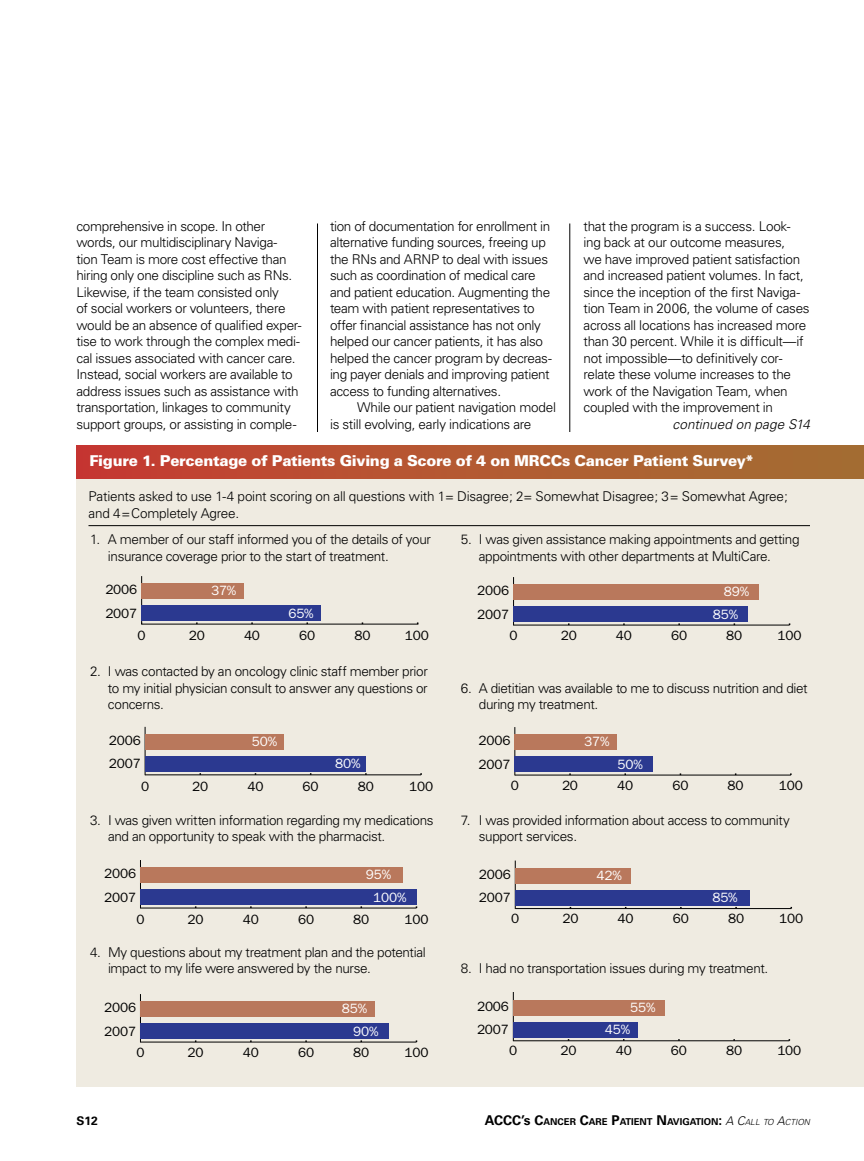
<style>
.page{position:relative;width:864px;height:1161px;background:#fff}
.page>*{position:absolute;margin:0;border:0;box-sizing:border-box;transform-origin:0 0}
.t1{font:900 15px "Univers";letter-spacing:-.02em;color:#fff}
.t2{font:300 13.5px/16.5px "Univers";letter-spacing:-.025em;color:#000}
.t3{font:13.5px/23.1px "Franklin Gothic";letter-spacing:-.01em;color:#000}
.t4{font:13.5px/22.4px "Franklin Gothic";letter-spacing:-.01em;color:#fff}
.t5{font:italic 300 13.5px "Univers";letter-spacing:.005em;color:#000}
.t6{font:700 12px "Univers";color:#000}
.t7{font:700 9.45px "Univers";color:#000}
.s1{font-size:13.5px}
.s2{font-weight:300;font-style:italic;font-size:12px}
.s3{font-weight:300;font-style:italic;font-size:8.4px}
</style>
<div class="page">
<hr style="left:317px;top:224px;width:1px;height:208px;background:#000">
<hr style="left:570px;top:224px;width:1px;height:208px;background:#000">
<div style="left:76px;top:452px;width:788px;height:635px;background:#efebe1"></div>
<svg style="left:141px;top:576px;width:278px;height:49px"></svg>
<div style="left:142px;top:583px;width:102px;height:16px;background:#b9785c"></div>
<div style="left:142px;top:605px;width:179px;height:16px;background:#2b3990"></div>
<div style="left:76px;top:446px;width:788px;height:33px;background:linear-gradient(to right,#c63c31,#a27132)"></div>
<svg style="left:144px;top:726px;width:278px;height:50px"></svg>
<div style="left:145px;top:734px;width:138px;height:16px;background:#b9785c"></div>
<div style="left:145px;top:756px;width:221px;height:16px;background:#2b3990"></div>
<svg style="left:140px;top:860px;width:278px;height:49px"></svg>
<div style="left:140px;top:867px;width:263px;height:16px;background:#b9785c"></div>
<div style="left:140px;top:889px;width:277px;height:16px;background:#2b3990"></div>
<svg style="left:140px;top:994px;width:278px;height:49px"></svg>
<div style="left:140px;top:1001px;width:235px;height:16px;background:#b9785c"></div>
<div style="left:140px;top:1023px;width:249px;height:16px;background:#2b3990"></div>
<svg style="left:513px;top:577px;width:278px;height:49px"></svg>
<div style="left:514px;top:584px;width:245px;height:16px;background:#b9785c"></div>
<div style="left:514px;top:606px;width:234px;height:16px;background:#2b3990"></div>
<svg style="left:514px;top:727px;width:278px;height:49px"></svg>
<div style="left:515px;top:734px;width:102px;height:16px;background:#b9785c"></div>
<div style="left:515px;top:756px;width:138px;height:16px;background:#2b3990"></div>
<svg style="left:514px;top:860px;width:279px;height:50px"></svg>
<div style="left:515px;top:868px;width:116px;height:15px;background:#b9785c"></div>
<div style="left:515px;top:890px;width:235px;height:15px;background:#2b3990"></div>
<svg style="left:512px;top:992px;width:279px;height:50px"></svg>
<div style="left:513px;top:1000px;width:152px;height:16px;background:#b9785c"></div>
<div style="left:513px;top:1022px;width:125px;height:16px;background:#2b3990"></div>
<hr style="left:88px;top:525px;width:722px;height:1px;background:#000">
<p class="t2" style="left:76px;top:218px;width:227px">comprehensive in scope. In other words, our multidisciplinary Naviga&shy;tion Team is more cost effective than hiring only one discipline such as RNs.<br>Likewise, if the team consisted only<br>of social workers or volunteers, there would be an absence of qualified exper&shy;tise to work through the complex medi&shy;cal issues associated with cancer care.<br>Instead, social workers are available to address issues such as assistance with transportation, linkages to community support groups, or assisting in comple-</p>
<p class="t2" style="left:330px;top:218px;width:223px">tion of documentation for enrollment in alternative funding sources, freeing up the RNs and ARNP to deal with issues such as coordination of medical care and patient education. Augmenting the team with patient representatives to offer financial assistance has not only helped our cancer patients, it has also helped the cancer program by decreas&shy;ing payer denials and improving patient access to funding alternatives.</p>
<p class="t2" style="left:330px;top:399px;width:228px;text-indent:27px">While our patient navigation model is still evolving, early indications are</p>
<p class="t2" style="left:584px;top:218px;width:228px">that the program is a success. Look&shy;ing back at our outcome measures,<br>we have improved patient satisfaction and increased patient volumes. In fact, since the inception of the first Naviga&shy;tion Team in 2006, the volume of cases across all locations has increased more than 30 percent. While it is difficult—if not impossible—to definitively cor&shy;relate these volume increases to the work of the Navigation Team, when coupled with the improvement in</p>
<p class="t5" style="left:673px;top:416px;width:139px">continued on page S14</p>
<p class="t1" style="left:90px;top:452px;width:666px">Figure 1. Percentage of Patients Giving a Score of 4 on MRCCs Cancer Patient Survey*</p>
<p class="t2" style="left:88px;top:488px;width:701px">Patients asked to use 1-4 point scoring on all questions with 1= Disagree; 2= Somewhat Disagree; 3= Somewhat Agree; and 4=Completely Agree.</p>
<p class="t2" style="left:108px;top:531px;width:325px;text-indent:-18px">1. A member of our staff informed you of the details of your insurance coverage prior to the start of treatment.</p>
<p class="t2" style="left:479px;top:531px;width:322px;text-indent:-18px">5. I was given assistance making appointments and getting appointments with other departments at MultiCare.</p>
<p class="t3" style="left:105px;top:578px;width:34px">2006<br>2007</p>
<p class="t4" style="left:211px;top:580px;width:27px">37%</p>
<p class="t4" style="left:288px;top:602px;width:27px">65%</p>
<p class="t3" style="left:477px;top:579px;width:34px">2006<br>2007</p>
<p class="t4" style="left:713px;top:581px;width:38px;text-indent:11px">89%<br>85%</p>
<p class="t3" style="left:138px;top:624px;width:10px">0</p>
<p class="t3" style="left:189px;top:624px;width:18px">20</p>
<p class="t3" style="left:244px;top:624px;width:18px">40</p>
<p class="t3" style="left:299px;top:624px;width:18px">60</p>
<p class="t3" style="left:354px;top:624px;width:18px">80</p>
<p class="t3" style="left:405px;top:624px;width:26px">100</p>
<p class="t3" style="left:510px;top:624px;width:10px">0</p>
<p class="t3" style="left:561px;top:624px;width:18px">20</p>
<p class="t3" style="left:616px;top:624px;width:18px">40</p>
<p class="t3" style="left:671px;top:624px;width:18px">60</p>
<p class="t3" style="left:726px;top:624px;width:18px">80</p>
<p class="t3" style="left:778px;top:624px;width:26px">100</p>
<p class="t2" style="left:108px;top:663px;width:321px;text-align:justify;text-indent:-18px">2. I was contacted by an oncology clinic staff member prior to my initial physician consult to answer any questions or concerns.</p>
<p class="t2" style="left:479px;top:680px;width:330px;text-indent:-18px">6. A dietitian was available to me to discuss nutrition and diet during my treatment.</p>
<p class="t3" style="left:109px;top:729px;width:34px">2006<br>2007</p>
<p class="t4" style="left:252px;top:730px;width:27px">50%</p>
<p class="t4" style="left:335px;top:753px;width:27px">80%</p>
<p class="t3" style="left:479px;top:729px;width:34px">2006<br>2007</p>
<p class="t4" style="left:584px;top:731px;width:27px">37%</p>
<p class="t4" style="left:617px;top:753px;width:27px">50%</p>
<p class="t3" style="left:141px;top:775px;width:10px">0</p>
<p class="t3" style="left:192px;top:775px;width:18px">20</p>
<p class="t3" style="left:247px;top:775px;width:18px">40</p>
<p class="t3" style="left:303px;top:775px;width:18px">60</p>
<p class="t3" style="left:358px;top:775px;width:18px">80</p>
<p class="t3" style="left:409px;top:775px;width:26px">100</p>
<p class="t3" style="left:511px;top:774px;width:10px">0</p>
<p class="t3" style="left:562px;top:774px;width:18px">20</p>
<p class="t3" style="left:617px;top:774px;width:18px">40</p>
<p class="t3" style="left:672px;top:774px;width:18px">60</p>
<p class="t3" style="left:728px;top:774px;width:18px">80</p>
<p class="t3" style="left:779px;top:774px;width:26px">100</p>
<p class="t2" style="left:108px;top:812px;width:327px;text-indent:-18px">3. I was given written information regarding my medications and an opportunity to speak with the pharmacist.</p>
<p class="t2" style="left:479px;top:812px;width:312px;text-indent:-18px">7. I was provided information about access to community support services.</p>
<p class="t3" style="left:104px;top:862px;width:34px">2006<br>2007</p>
<p class="t4" style="left:373px;top:864px;width:35px;text-indent:-7px">95%<br>100%</p>
<p class="t3" style="left:479px;top:863px;width:34px">2006<br>2007</p>
<p class="t4" style="left:597px;top:864px;width:27px">42%</p>
<p class="t4" style="left:712px;top:886px;width:27px">85%</p>
<p class="t3" style="left:136px;top:908px;width:10px">0</p>
<p class="t3" style="left:188px;top:908px;width:18px">20</p>
<p class="t3" style="left:243px;top:908px;width:18px">40</p>
<p class="t3" style="left:298px;top:908px;width:18px">60</p>
<p class="t3" style="left:353px;top:908px;width:18px">80</p>
<p class="t3" style="left:404px;top:908px;width:26px">100</p>
<p class="t3" style="left:511px;top:907px;width:10px">0</p>
<p class="t3" style="left:562px;top:907px;width:18px">20</p>
<p class="t3" style="left:618px;top:907px;width:18px">40</p>
<p class="t3" style="left:673px;top:907px;width:18px">60</p>
<p class="t3" style="left:728px;top:907px;width:18px">80</p>
<p class="t3" style="left:779px;top:907px;width:26px">100</p>
<p class="t2" style="left:108px;top:944px;width:319px;text-indent:-18px">4. My questions about my treatment plan and the potential impact to my life were answered by the nurse.</p>
<p class="t2" style="left:461px;top:960px;width:309px">8. I had no transportation issues during my treatment.</p>
<p class="t3" style="left:104px;top:996px;width:34px">2006<br>2007</p>
<p class="t4" style="left:353px;top:998px;width:27px;text-indent:-11px">85%<br>90%</p>
<p class="t3" style="left:477px;top:995px;width:34px">2006<br>2007</p>
<p class="t4" style="left:605px;top:996px;width:52px;text-indent:25px">55%<br>45%</p>
<p class="t3" style="left:136px;top:1041px;width:10px">0</p>
<p class="t3" style="left:188px;top:1041px;width:18px">20</p>
<p class="t3" style="left:243px;top:1041px;width:18px">40</p>
<p class="t3" style="left:298px;top:1041px;width:18px">60</p>
<p class="t3" style="left:353px;top:1041px;width:18px">80</p>
<p class="t3" style="left:404px;top:1041px;width:26px">100</p>
<p class="t3" style="left:509px;top:1039px;width:10px">0</p>
<p class="t3" style="left:561px;top:1039px;width:18px">20</p>
<p class="t3" style="left:616px;top:1039px;width:18px">40</p>
<p class="t3" style="left:671px;top:1039px;width:18px">60</p>
<p class="t3" style="left:726px;top:1039px;width:18px">80</p>
<p class="t3" style="left:777px;top:1039px;width:26px">100</p>
<p class="t6" style="left:76px;top:1114px;width:23px">S12</p>
<p class="t7" style="left:485px;top:1116px;width:327px"><span class="s1">ACCC’s</span> <span class="s1">C</span>ANCER <span class="s1">C</span>ARE <span class="s1">P</span>ATIENT <span class="s1">N</span>AVIGATION<span class="s1">:</span> <span class="s2">A C</span><span class="s3">ALL TO</span> <span class="s2">A</span><span class="s3">CTION</span></p>
</div>
